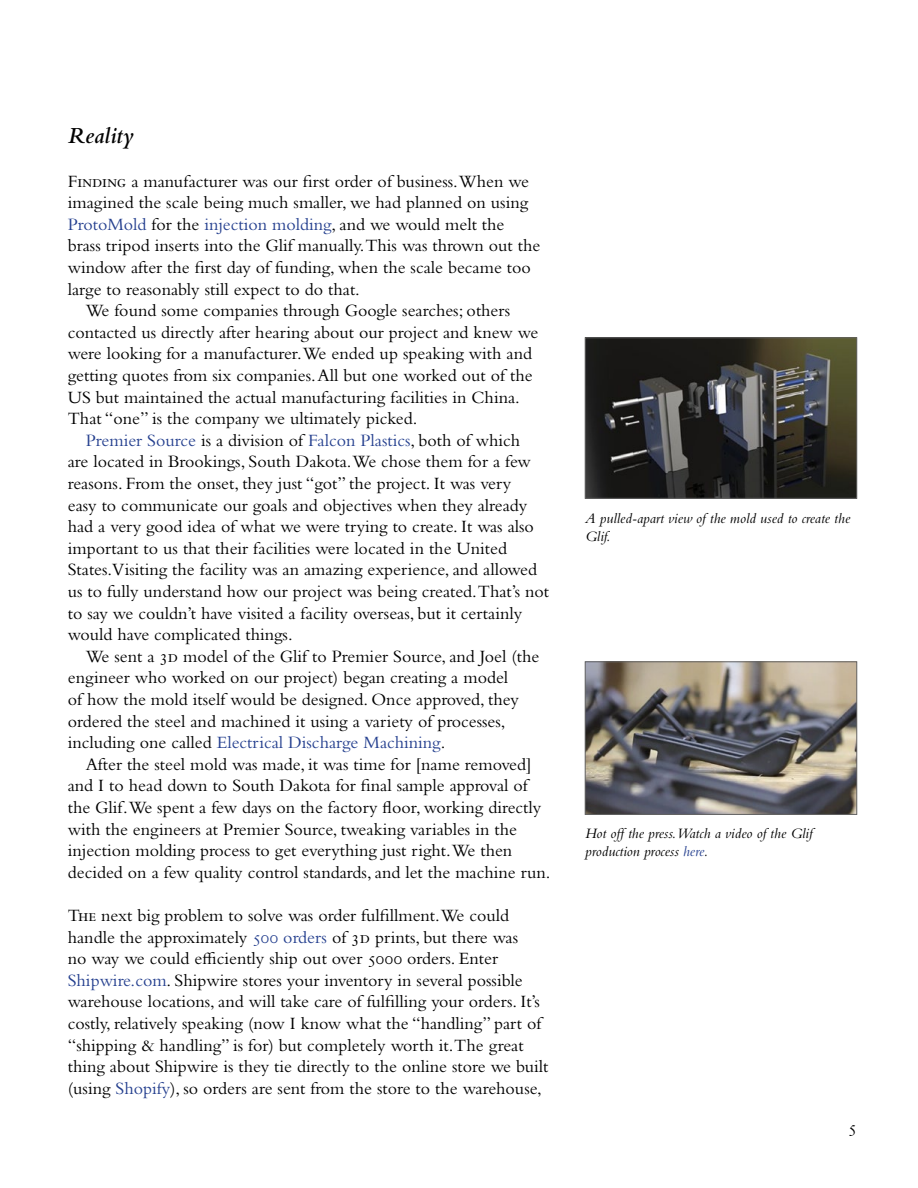
<style>
.page{position:relative;width:918px;height:1188px;background:#fff}
.page>*{position:absolute;margin:0;border:0;box-sizing:border-box;transform-origin:0 0}
.t1{font:italic 600 24px "Bembo Std";color:#000}
.t2{font:18px/21.6px "Bembo Std";color:#000}
.t3{font:18px "Bembo Std";color:#25408f}
.t4{font:italic 15px/18px "Bembo Std";color:#000}
.s1{color:#000}
.s2{color:#25408f}
</style>
<div class="page">
<img style="left:587px;top:663px;width:268px;height:150px">
<div style="left:585px;top:661px;width:272px;height:154px;border:1px solid #646464"></div>
<img style="left:587px;top:339px;width:268px;height:158px">
<div style="left:585px;top:337px;width:272px;height:162px;border:1px solid #646464"></div>
<h1 class="t1" style="left:68px;top:123px;width:67px">Reality</h1>
<p class="t2" style="left:68px;top:170px;width:463px">Finding a manufacturer was our first order of business.When we</p>
<p class="t2" style="left:68px;top:192px;width:462px">imagined the scale being much smaller, we had planned on using</p>
<p class="t3" style="left:68px;top:214px;width:438px">ProtoMold <span class="s1">for the</span> injection molding<span class="s1">, and we would melt the</span></p>
<p class="t2" style="left:68px;top:235px;width:474px">brass tripod inserts into the Glif manually.This was thrown out the</p>
<p class="t2" style="left:68px;top:256px;width:465px">window after the first day of funding, when the scale became too</p>
<p class="t2" style="left:68px;top:278px;width:294px">large to reasonably still expect to do that.</p>
<p class="t2" style="left:86px;top:300px;width:426px">We found some companies through Google searches; others</p>
<p class="t2" style="left:68px;top:321px;width:472px">contacted us directly after hearing about our project and knew we</p>
<p class="t2" style="left:68px;top:343px;width:466px">were looking for a manufacturer.We ended up speaking with and</p>
<p class="t2" style="left:68px;top:364px;width:466px">getting quotes from six companies. All but one worked out of the</p>
<p class="t2" style="left:68px;top:386px;width:454px">US but maintained the actual manufacturing facilities in China.</p>
<p class="t2" style="left:68px;top:408px;width:351px">That “one” is the company we ultimately picked.</p>
<p class="t3" style="left:86px;top:430px;width:436px">Premier Source <span class="s1">is a division of</span> Falcon Plastics<span class="s1">, both of which</span></p>
<p class="t2" style="left:68px;top:451px;width:465px">are located in Brookings, South Dakota.We chose them for a few</p>
<p class="t2" style="left:68px;top:472px;width:445px">reasons. From the onset, they just “got” the project. It was very</p>
<p class="t2" style="left:68px;top:494px;width:461px">easy to communicate our goals and objectives when they already</p>
<p class="t2" style="left:68px;top:516px;width:468px">had a very good idea of what we were trying to create. It was also</p>
<p class="t2" style="left:68px;top:537px;width:441px">important to us that their facilities were located in the United</p>
<p class="t2" style="left:68px;top:559px;width:471px">States.Visiting the facility was an amazing experience, and allowed</p>
<p class="t2" style="left:68px;top:580px;width:483px">us to fully understand how our project was being created.That’s not</p>
<p class="t2" style="left:68px;top:602px;width:456px">to say we couldn’t have visited a facility overseas, but it certainly</p>
<p class="t2" style="left:68px;top:624px;width:226px">would have complicated things.</p>
<p class="t2" style="left:86px;top:645px;width:455px">We sent a 3d model of the Glif to Premier Source, and Joel (the</p>
<p class="t2" style="left:68px;top:667px;width:442px">engineer who worked on our project) began creating a model</p>
<p class="t2" style="left:68px;top:688px;width:452px">of how the mold itself would be designed. Once approved, they</p>
<p class="t2" style="left:68px;top:710px;width:439px">ordered the steel and machined it using a variety of processes,</p>
<p class="t3" style="left:68px;top:732px;width:379px"><span class="s1">including one called</span> Electrical Discharge Machining<span class="s1">.</span></p>
<p class="t2" style="left:86px;top:753px;width:447px">After the steel mold was made, it was time for [name removed]</p>
<p class="t2" style="left:68px;top:775px;width:461px">and I to head down to South Dakota for final sample approval of</p>
<p class="t2" style="left:68px;top:796px;width:475px">the Glif.We spent a few days on the factory floor, working directly</p>
<p class="t2" style="left:68px;top:818px;width:451px">with the engineers at Premier Source, tweaking variables in the</p>
<p class="t2" style="left:68px;top:840px;width:446px">injection molding process to get everything just right.We then</p>
<p class="t2" style="left:68px;top:861px;width:484px">decided on a few quality control standards, and let the machine run.</p>
<p class="t2" style="left:68px;top:904px;width:482px">The next big problem to solve was order fulfillment.We could handle the approximately <span class="s2">500 orders</span> of 3d prints, but there was<br>no way we could efficiently ship out over 5000 orders. Enter <span class="s2">Shipwire.com</span>. Shipwire stores your inventory in several possible warehouse locations, and will take care of fulfilling your orders. It’s costly, relatively speaking (now I know what the “handling” part of “shipping &amp; handling” is for) but completely worth it.The great thing about Shipwire is they tie directly to the online store we built (using <span class="s2">Shopify</span>), so orders are sent from the store to the warehouse,</p>
<p class="t4" style="left:585px;top:509px;width:267px">A pulled-apart view of the mold used to create the<br>Glif.</p>
<p class="t4" style="left:585px;top:824px;width:229px">Hot offthe press. Watch a video of the Glif production process <span class="s2">here</span>.</p>
<p class="t2" style="left:848px;top:1117px;width:10px">5</p>
</div>
